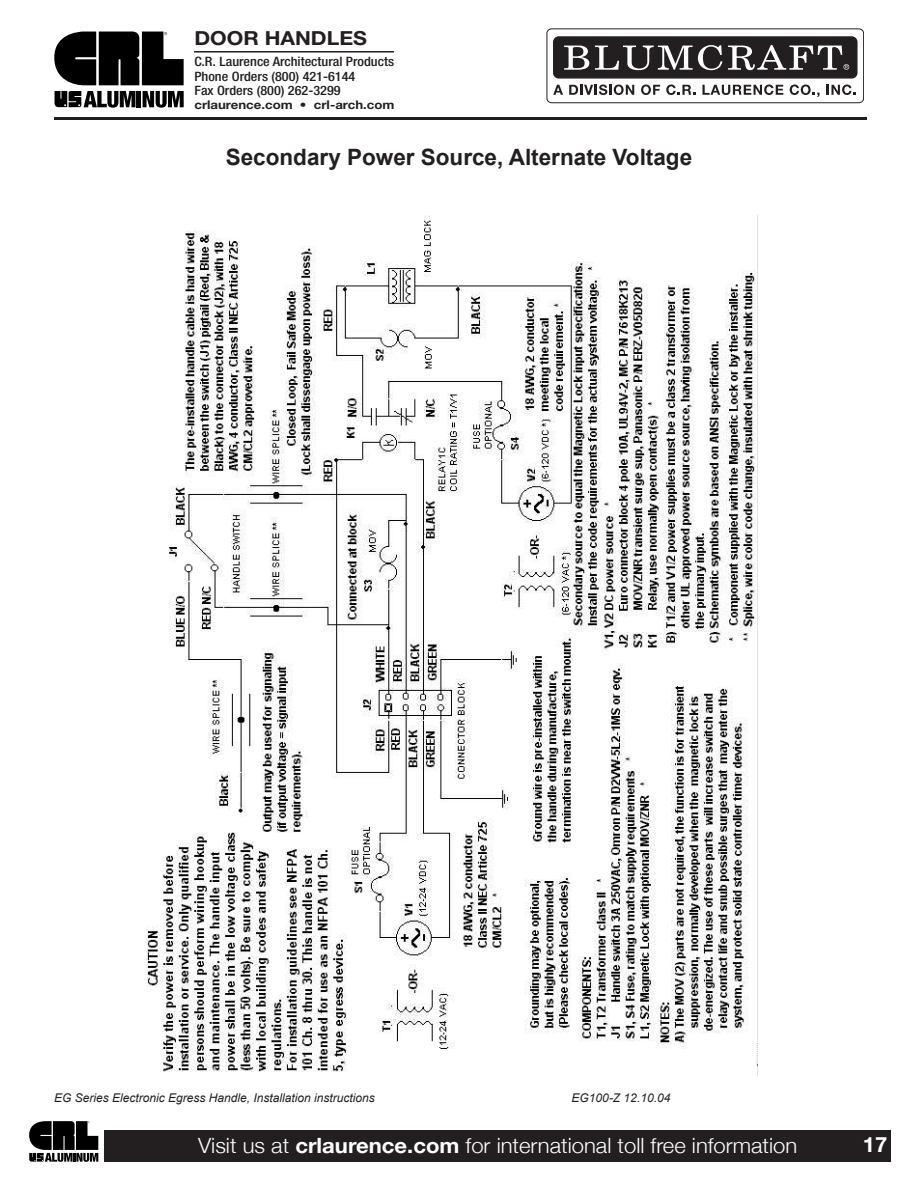
<style>
.page{position:relative;width:918px;height:1188px;background:#fff}
.page>*{position:absolute;margin:0;border:0;box-sizing:border-box;transform-origin:0 0}
.t1{font:700 22.5px "Arial";color:#231f20}
.t2{font:300 21px "Helvetica Neue";color:#fff;scale:1.05 1}
.t3{font:700 21px "Helvetica Neue";color:#fff;scale:1.05 1}
.t4{font:700 19.35px "Helvetica Neue";color:#231f20;scale:1.1 1}
.t5{font:500 condensed 12.9px/14.2px "Helvetica Neue";color:#231f20;scale:1.1 1}
.t6{font:italic 12px "Arial";color:#231f20}
.t7{font:700 12px "Helvetica Neue";color:#231f20;scale:1.1 1}
.s1{font-weight:700}
</style>
<div class="page">
<div style="left:104px;top:1130px;width:787px;height:32px;background:#231f20"></div>
<svg style="left:29px;top:1121px;width:69px;height:41px"></svg>
<hr style="left:137px;top:91px;width:4px;height:16px;background:#000">
<svg style="left:143px;top:91px;width:41px;height:17px"></svg>
<svg style="left:55px;top:91px;width:80px;height:17px"></svg>
<svg style="left:54px;top:32px;width:130px;height:53px;background:#2e2e2e"></svg>
<div style="left:547px;top:28px;width:317px;height:75px;border:1px solid #231f20;border-radius:5px"></div>
<svg style="left:553px;top:85px;width:10px;height:10px"></svg>
<svg style="left:569px;top:85px;width:65px;height:10px"></svg>
<svg style="left:641px;top:85px;width:19px;height:10px"></svg>
<svg style="left:666px;top:85px;width:29px;height:10px"></svg>
<svg style="left:702px;top:85px;width:81px;height:10px"></svg>
<svg style="left:790px;top:85px;width:30px;height:12px"></svg>
<svg style="left:827px;top:85px;width:29px;height:10px"></svg>
<div style="left:554px;top:37px;width:303px;height:41px;background:#231f20;border-radius:5px"></div>
<div style="left:553px;top:36px;width:305px;height:43px;border:1px solid #231f20;border-radius:5px"></div>
<svg style="left:564px;top:46px;width:25px;height:24px"></svg>
<svg style="left:595px;top:45px;width:127px;height:25px"></svg>
<svg style="left:728px;top:45px;width:121px;height:25px"></svg>
<hr style="left:194px;top:51px;width:200px;height:2px;background:#231f20">
<hr style="left:54px;top:117px;width:813px;height:3px;background:#231f20">
<img style="left:147px;top:216px;width:611px;height:859px">
<h3 class="t4" style="left:194px;top:32px;width:158px">DOOR HANDLES</h3>
<p class="t5" style="left:194px;top:56px;width:183px">C.R. Laurence Architectural Products<br>Phone Orders (800) 421-6144<br>Fax Orders (800) 262-3299</p>
<p class="t7" style="left:194px;top:100px;width:183px">crlaurence.com • crl-arch.com</p>
<h1 class="t1" style="left:226px;top:145px;width:468px">Secondary Power Source, Alternate Voltage</h1>
<p class="t6" style="left:54px;top:1091px;width:322px">EG Series Electronic Egress Handle, Installation instructions</p>
<p class="t6" style="left:572px;top:1091px;width:100px">EG100-Z 12.10.04</p>
<h2 class="t2" style="left:198px;top:1132px;width:572px">Visit us at <span class="s1">crlaurence.com</span> for international toll free information</h2>
<h2 class="t3" style="left:863px;top:1132px;width:25px">17</h2>
</div>
